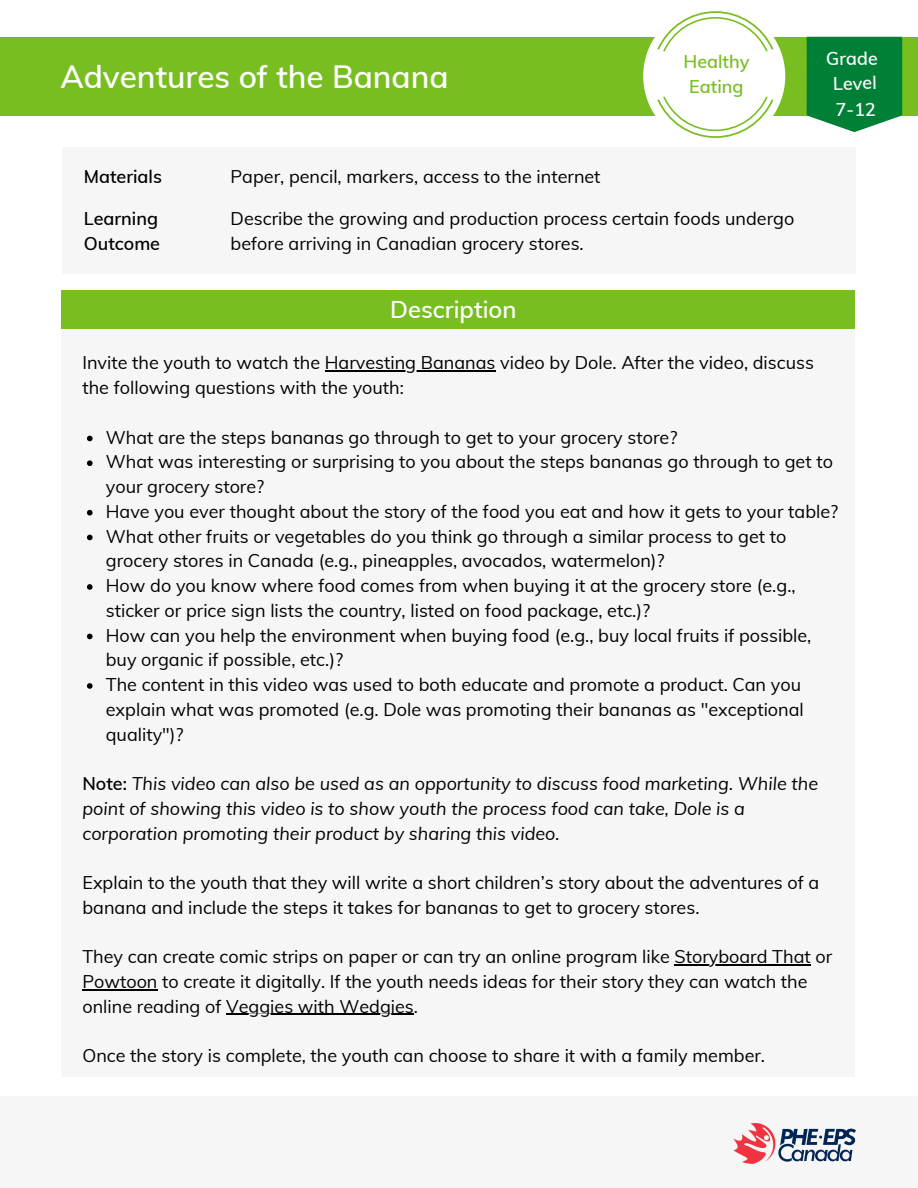
<style>
.page{position:relative;width:918px;height:1188px;background:#fff}
.page>*{position:absolute;margin:0;border:0;box-sizing:border-box;transform-origin:0 0}
.t1{font:600 31.5px "Muli";color:#fff}
.t2{font:600 23.7px "Muli";color:#fff}
.t3{font:18px/24.8px "Muli";color:#000}
.t4{font:italic 18px/24.8px "Muli";color:#000}
.t5{font:600 18px "Muli";color:#000}
.t6{font:600 18px "Muli";color:#fff}
.t7{font:600 18px "Muli";color:#78be20}
.s1{font-weight:600;font-style:normal}
</style>
<div class="page">
<div style="left:61px;top:328px;width:794px;height:749px;background:#f6f6f6"></div>
<div style="left:61px;top:290px;width:793px;height:38px;background:#78be20"></div>
<div style="left:0;top:1096px;width:918px;height:92px;background:#f6f6f6"></div>
<img style="left:734px;top:1123px;width:121px;height:41px">
<div style="left:0;top:37px;width:918px;height:79px;background:#78be20"></div>
<div style="left:62px;top:147px;width:794px;height:127px;background:#f6f6f6"></div>
<svg style="left:87px;top:436px;width:6px;height:5px"></svg>
<svg style="left:87px;top:460px;width:6px;height:6px"></svg>
<svg style="left:87px;top:510px;width:6px;height:6px"></svg>
<svg style="left:87px;top:535px;width:6px;height:5px"></svg>
<svg style="left:87px;top:584px;width:6px;height:6px"></svg>
<svg style="left:87px;top:634px;width:6px;height:5px"></svg>
<svg style="left:87px;top:683px;width:6px;height:6px"></svg>
<hr style="left:325px;top:370px;width:171px;height:2px;background:#000">
<hr style="left:675px;top:964px;width:136px;height:2px;background:#000">
<hr style="left:82px;top:989px;width:76px;height:1px;background:#000">
<hr style="left:226px;top:1014px;width:188px;height:1px;background:#000">
<svg style="left:643px;top:11px;width:142px;height:127px"></svg>
<svg style="left:807px;top:37px;width:95px;height:95px;background:#158a48"></svg>
<p class="t1" style="left:60px;top:56px;width:390px">Adventures of the Banana</p>
<p class="t7" style="left:683px;top:50px;width:67px">Healthy</p>
<p class="t7" style="left:689px;top:75px;width:56px">Eating</p>
<p class="t6" style="left:826px;top:47px;width:53px;rotate:-1deg">Grade</p>
<p class="t6" style="left:833px;top:72px;width:45px;rotate:-1deg">Level</p>
<p class="t6" style="left:835px;top:98px;width:42px;rotate:-1deg">7-12</p>
<p class="t5" style="left:84px;top:165px;width:80px">Materials</p>
<p class="t5" style="left:84px;top:207px;width:76px">Learning</p>
<p class="t5" style="left:84px;top:232px;width:78px">Outcome</p>
<p class="t3" style="left:231px;top:164px;width:372px">Paper, pencil, markers, access to the internet</p>
<p class="t3" style="left:231px;top:206px;width:565px">Describe the growing and production process certain foods undergo before arriving in Canadian grocery stores.</p>
<p class="t2" style="left:390px;top:294px;width:128px">Description</p>
<p class="t3" style="left:82px;top:350px;width:733px">Invite the youth to watch the Harvesting Bananas video by Dole. After the video, discuss the following questions with the youth:</p>
<p class="t3" style="left:106px;top:424px;width:573px">What are the steps bananas go through to get to your grocery store?</p>
<p class="t3" style="left:106px;top:449px;width:729px">What was interesting or surprising to you about the steps bananas go through to get to your grocery store?</p>
<p class="t3" style="left:106px;top:499px;width:734px">Have you ever thought about the story of the food you eat and how it gets to your table?</p>
<p class="t3" style="left:106px;top:523px;width:682px">What other fruits or vegetables do you think go through a similar process to get to grocery stores in Canada (e.g., pineapples, avocados, watermelon)?</p>
<p class="t3" style="left:106px;top:573px;width:691px">How do you know where food comes from when buying it at the grocery store (e.g., sticker or price sign lists the country, listed on food package, etc.)?</p>
<p class="t3" style="left:106px;top:622px;width:707px">How can you help the environment when buying food (e.g., buy local fruits if possible, buy organic if possible, etc.)?</p>
<p class="t3" style="left:106px;top:672px;width:700px">The content in this video was used to both educate and promote a product. Can you explain what was promoted (e.g. Dole was promoting their bananas as "exceptional quality")?</p>
<p class="t4" style="left:82px;top:771px;width:737px"><span class="s1">Note:</span> This video can also be used as an opportunity to discuss food marketing. While the point of showing this video is to show youth the process food can take, Dole is a corporation promoting their product by sharing this video.</p>
<p class="t3" style="left:82px;top:870px;width:738px">Explain to the youth that they will write a short children’s story about the adventures of a banana and include the steps it takes for bananas to get to grocery stores.</p>
<p class="t3" style="left:82px;top:944px;width:751px">They can create comic strips on paper or can try an online program like Storyboard That or<br>Powtoon to create it digitally. If the youth needs ideas for their story they can watch the online reading of Veggies with Wedgies.</p>
<p class="t3" style="left:82px;top:1043px;width:684px">Once the story is complete, the youth can choose to share it with a family member.</p>
</div>
